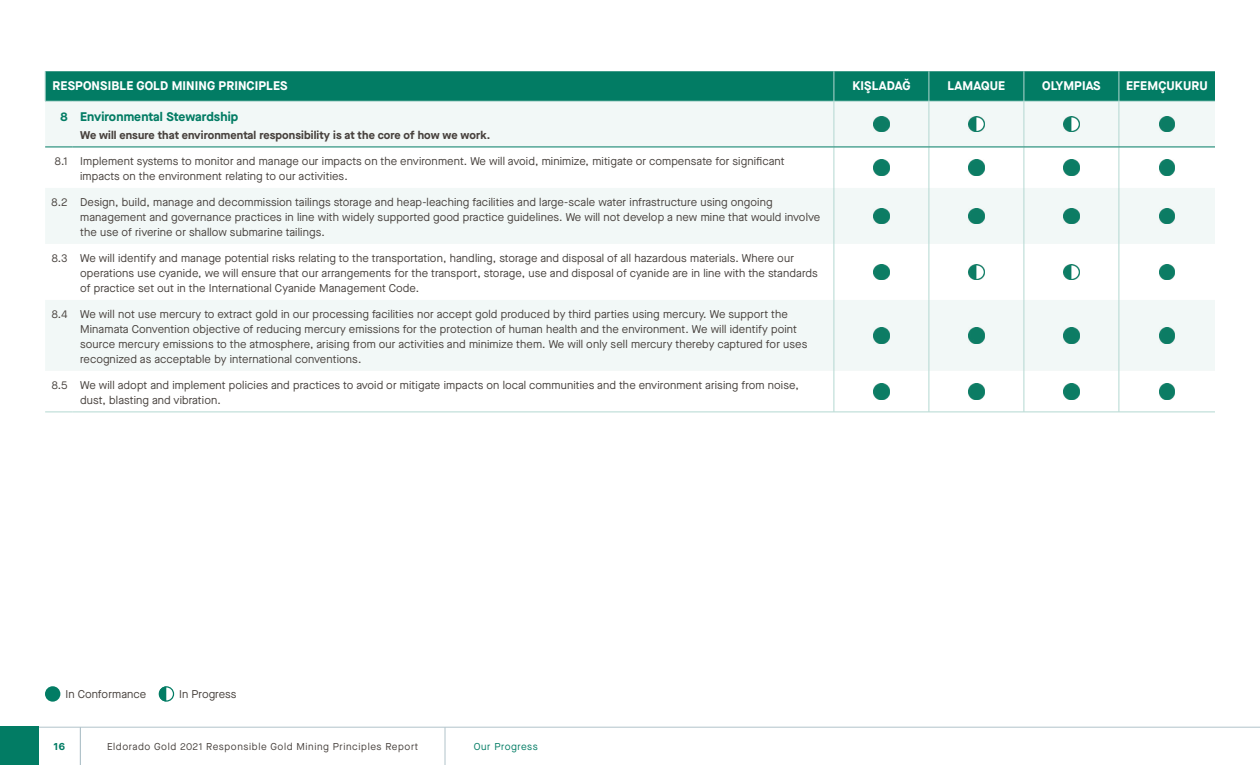
<style>
.page{position:relative;width:1260px;height:765px;background:#fff}
.page>*{position:absolute;margin:0;border:0;box-sizing:border-box;transform-origin:0 0}
.Table_H1{font:700 12.5px "Maison Neue";letter-spacing:.01em;color:#fff}
.t1{font:700 12.5px "Maison Neue";letter-spacing:.01em;color:#027c64}
.t2{font:11.25px/15px "Maison Neue";letter-spacing:.01em;color:#48423e}
.t3{font:700 11.25px "Maison Neue";letter-spacing:.01em;color:#48423e}
.t4{font:10px "Maison Neue";letter-spacing:.06em;color:#48423e}
.t5{font:10px "Maison Neue";letter-spacing:.05em;color:#027c64}
.t6{font:700 10px "Maison Neue";color:#027c64}
</style>
<div class="page">
<hr style="left:80px;top:727px;width:1px;height:38px;background:#b1c3ca">
<hr style="left:445px;top:727px;width:1px;height:38px;background:#b1c3ca">
<hr style="left:0;top:727px;width:1260px;height:1px;background:#b1c3ca">
<div style="left:0;top:727px;width:38px;height:38px;background:#027c64"></div>
<div style="left:45px;top:686px;width:15px;height:16px;background:#027c64;border-radius:50%"></div>
<svg style="left:159px;top:687px;width:7px;height:13px"></svg>
<div style="left:159px;top:686px;width:15px;height:16px;border:1px solid #027c64;border-radius:50%"></div>
<div style="left:45px;top:102px;width:1170px;height:45px;background:#f2f8f7"></div>
<svg style="left:45px;top:148px;width:1170px;height:264px"></svg>
<hr style="left:834px;top:101px;width:1px;height:46px;background:#b3d8d1">
<hr style="left:929px;top:101px;width:1px;height:46px;background:#b3d8d1">
<hr style="left:1024px;top:101px;width:1px;height:46px;background:#b3d8d1">
<hr style="left:1119px;top:101px;width:1px;height:46px;background:#b3d8d1">
<hr style="left:834px;top:147px;width:1px;height:41px;background:#b3d8d1">
<hr style="left:929px;top:147px;width:1px;height:41px;background:#b3d8d1">
<hr style="left:1024px;top:147px;width:1px;height:41px;background:#b3d8d1">
<hr style="left:1119px;top:147px;width:1px;height:41px;background:#b3d8d1">
<hr style="left:834px;top:188px;width:1px;height:56px;background:#b3d8d1">
<hr style="left:929px;top:188px;width:1px;height:56px;background:#b3d8d1">
<hr style="left:1024px;top:188px;width:1px;height:56px;background:#b3d8d1">
<hr style="left:1119px;top:188px;width:1px;height:56px;background:#b3d8d1">
<hr style="left:834px;top:244px;width:1px;height:56px;background:#b3d8d1">
<hr style="left:929px;top:244px;width:1px;height:56px;background:#b3d8d1">
<hr style="left:1024px;top:244px;width:1px;height:56px;background:#b3d8d1">
<hr style="left:1119px;top:244px;width:1px;height:56px;background:#b3d8d1">
<hr style="left:834px;top:300px;width:1px;height:71px;background:#b3d8d1">
<hr style="left:929px;top:300px;width:1px;height:71px;background:#b3d8d1">
<hr style="left:1024px;top:300px;width:1px;height:71px;background:#b3d8d1">
<hr style="left:1119px;top:300px;width:1px;height:71px;background:#b3d8d1">
<hr style="left:834px;top:371px;width:1px;height:41px;background:#b3d8d1">
<hr style="left:929px;top:371px;width:1px;height:41px;background:#b3d8d1">
<hr style="left:1024px;top:371px;width:1px;height:41px;background:#b3d8d1">
<hr style="left:1119px;top:371px;width:1px;height:41px;background:#b3d8d1">
<svg style="left:45px;top:71px;width:1170px;height:31px;background:#067e66"></svg>
<hr style="left:73px;top:101px;width:761px;height:1px;background:#b3d8d1">
<hr style="left:834px;top:101px;width:95px;height:1px;background:#b3d8d1">
<hr style="left:929px;top:101px;width:95px;height:1px;background:#b3d8d1">
<hr style="left:1024px;top:101px;width:95px;height:1px;background:#b3d8d1">
<hr style="left:1119px;top:101px;width:96px;height:1px;background:#b3d8d1">
<svg style="left:45px;top:147px;width:28px;height:1px"></svg>
<hr style="left:73px;top:147px;width:761px;height:1px;background:#027c64">
<hr style="left:834px;top:147px;width:95px;height:1px;background:#027c64">
<hr style="left:929px;top:147px;width:95px;height:1px;background:#027c64">
<hr style="left:1024px;top:147px;width:95px;height:1px;background:#027c64">
<hr style="left:1119px;top:147px;width:96px;height:1px;background:#027c64">
<svg style="left:45px;top:412px;width:28px;height:1px"></svg>
<hr style="left:73px;top:412px;width:761px;height:1px;background:#b3d8d1">
<hr style="left:834px;top:412px;width:95px;height:1px;background:#b3d8d1">
<hr style="left:929px;top:412px;width:95px;height:1px;background:#b3d8d1">
<hr style="left:1024px;top:412px;width:95px;height:1px;background:#b3d8d1">
<hr style="left:1119px;top:412px;width:96px;height:1px;background:#b3d8d1">
<img style="left:874px;top:116px;width:15px;height:16px">
<img style="left:969px;top:116px;width:15px;height:16px">
<img style="left:1064px;top:116px;width:15px;height:16px">
<img style="left:1159px;top:116px;width:16px;height:16px">
<img style="left:874px;top:160px;width:15px;height:15px">
<img style="left:969px;top:160px;width:15px;height:15px">
<img style="left:1064px;top:160px;width:15px;height:15px">
<img style="left:1159px;top:160px;width:16px;height:15px">
<img style="left:874px;top:208px;width:15px;height:16px">
<img style="left:969px;top:208px;width:15px;height:16px">
<img style="left:1064px;top:208px;width:15px;height:16px">
<img style="left:1159px;top:208px;width:16px;height:16px">
<img style="left:874px;top:264px;width:15px;height:16px">
<img style="left:969px;top:264px;width:15px;height:16px">
<img style="left:1064px;top:264px;width:15px;height:16px">
<img style="left:1159px;top:264px;width:16px;height:16px">
<img style="left:874px;top:328px;width:15px;height:15px">
<img style="left:969px;top:328px;width:15px;height:15px">
<img style="left:1064px;top:328px;width:15px;height:15px">
<img style="left:1159px;top:328px;width:16px;height:15px">
<img style="left:874px;top:384px;width:15px;height:15px">
<img style="left:969px;top:384px;width:15px;height:15px">
<img style="left:1064px;top:384px;width:15px;height:15px">
<img style="left:1159px;top:384px;width:16px;height:15px">
<p class="Table_H1" style="left:53px;top:77px;width:237px">RESPONSIBLE GOLD MINING PRINCIPLES</p>
<p class="Table_H1" style="left:852px;top:77px;width:60px">KIŞLADAĞ</p>
<p class="Table_H1" style="left:948px;top:77px;width:59px">LAMAQUE</p>
<p class="Table_H1" style="left:1042px;top:77px;width:60px">OLYMPIAS</p>
<p class="Table_H1" style="left:1126px;top:77px;width:83px">EFEMÇUKURU</p>
<h3 class="t1" style="left:61px;top:107px;width:9px">8</h3>
<h3 class="t1" style="left:80px;top:107px;width:160px">Environmental Stewardship</h3>
<p class="t3" style="left:80px;top:128px;width:412px">We will ensure that environmental responsibility is at the core of how we work.</p>
<p class="t2" style="left:55px;top:154px;width:14px">8.1</p>
<p class="t2" style="left:80px;top:154px;width:706px">Implement systems to monitor and manage our impacts on the environment. We will avoid, minimize, mitigate or compensate for significant impacts on the environment relating to our activities.</p>
<p class="t2" style="left:52px;top:195px;width:18px">8.2</p>
<p class="t2" style="left:80px;top:195px;width:742px">Design, build, manage and decommission tailings storage and heap-leaching facilities and large-scale water infrastructure using ongoing management and governance practices in line with widely supported good practice guidelines. We will not develop a new mine that would involve the use of riverine or shallow submarine tailings.</p>
<p class="t2" style="left:52px;top:251px;width:17px">8.3</p>
<p class="t2" style="left:80px;top:251px;width:739px">We will identify and manage potential risks relating to the transportation, handling, storage and disposal of all hazardous materials. Where our operations use cyanide, we will ensure that our arrangements for the transport, storage, use and disposal of cyanide are in line with the standards of practice set out in the International Cyanide Management Code.</p>
<p class="t2" style="left:52px;top:307px;width:17px">8.4</p>
<p class="t2" style="left:80px;top:307px;width:729px">We will not use mercury to extract gold in our processing facilities nor accept gold produced by third parties using mercury. We support the Minamata Convention objective of reducing mercury emissions for the protection of human health and the environment. We will identify point source mercury emissions to the atmosphere, arising from our activities and minimize them. We will only sell mercury thereby captured for uses recognized as acceptable by international conventions.</p>
<p class="t2" style="left:52px;top:378px;width:17px">8.5</p>
<p class="t2" style="left:80px;top:378px;width:720px">We will adopt and implement policies and practices to avoid or mitigate impacts on local communities and the environment arising from noise, dust, blasting and vibration.</p>
<p class="t2" style="left:65px;top:686px;width:82px">In Conformance</p>
<p class="t2" style="left:179px;top:686px;width:59px">In Progress</p>
<p class="t6" style="left:54px;top:740px;width:12px">16</p>
<p class="t4" style="left:107px;top:740px;width:313px">Eldorado Gold 2021 Responsible Gold Mining Principles Report</p>
<p class="t5" style="left:474px;top:740px;width:66px">Our Progress</p>
</div>
